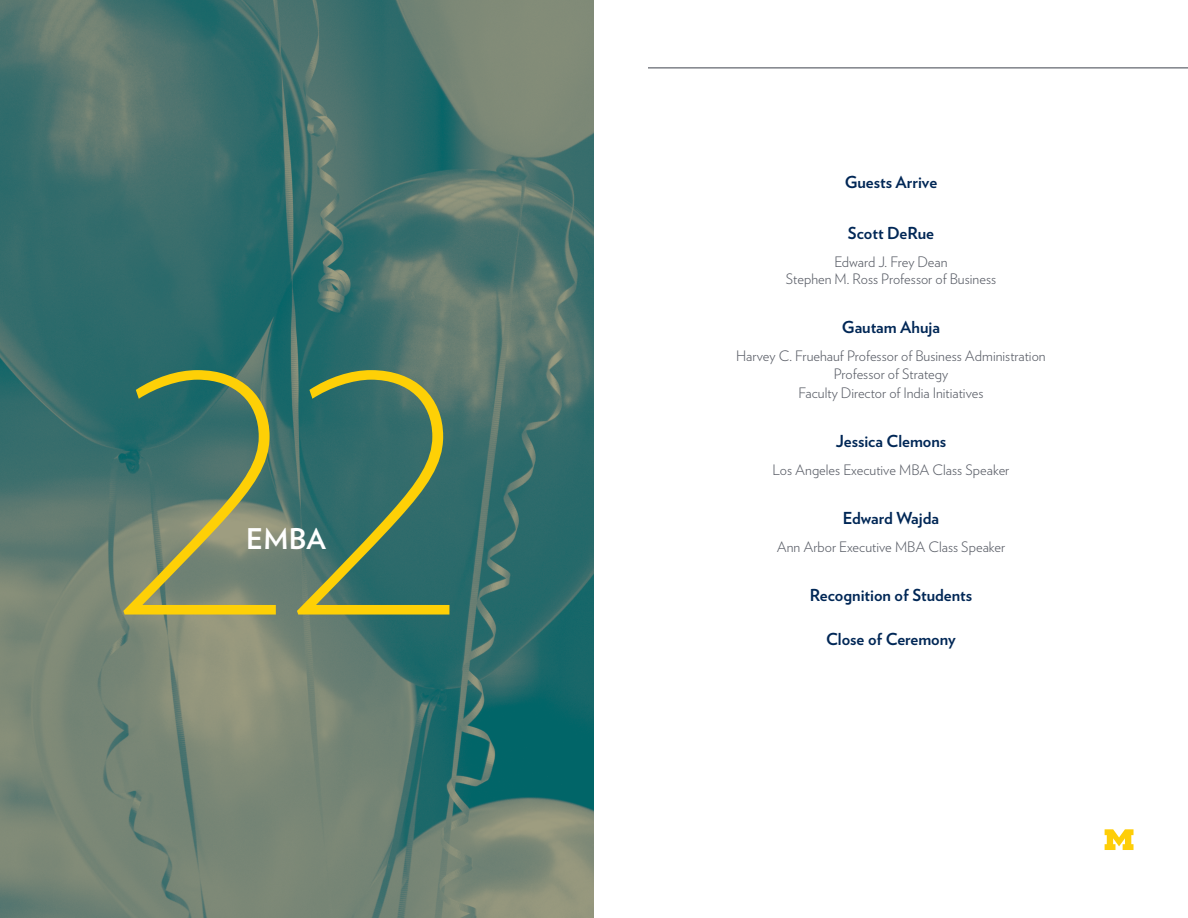
<style>
.page{position:relative;width:1188px;height:918px;background:#fff}
.page>*{position:absolute;margin:0;border:0;box-sizing:border-box;transform-origin:0 0}
.t1{font:200 329.4px "Verlag";color:#fed006}
.t2{font:700 28.5px "Verlag";color:#fff}
.t3{font:700 16.5px "Verlag";color:#002756}
.t4{font:300 14.4px/17.4px "Verlag";color:#5a5e67;text-align:center}
</style>
<div class="page">
<img style="left:0;top:0;width:594px;height:918px">
<hr style="left:648px;top:67px;width:540px;height:1px;background:#535860">
<svg style="left:1105px;top:829px;width:29px;height:21px"></svg>
<h1 class="t1" style="left:118px;top:259px;width:357px">22</h1>
<h2 class="t2" style="left:246px;top:516px;width:82px">EMBA</h2>
<p class="t3" style="left:845px;top:169px;width:94px">Guests Arrive</p>
<p class="t3" style="left:848px;top:220px;width:88px">Scott DeRue</p>
<p class="t4" style="left:786px;top:252px;width:212px">Edward J. Frey Dean<br>Stephen M. Ross Professor of Business</p>
<p class="t3" style="left:842px;top:314px;width:100px">Gautam Ahuja</p>
<p class="t4" style="left:736px;top:347px;width:311px">Harvey C. Fruehauf Professor of Business Administration<br>Professor of Strategy</p>
<p class="t4" style="left:798px;top:383px;width:187px">Faculty Director of India Initiatives</p>
<p class="t3" style="left:836px;top:428px;width:112px">Jessica Clemons</p>
<p class="t4" style="left:773px;top:460px;width:238px">Los Angeles Executive MBA Class Speaker</p>
<p class="t3" style="left:843px;top:505px;width:98px">Edward Wajda</p>
<p class="t4" style="left:777px;top:537px;width:230px">Ann Arbor Executive MBA Class Speaker</p>
<p class="t3" style="left:810px;top:582px;width:164px">Recognition of Students</p>
<p class="t3" style="left:826px;top:626px;width:131px">Close of Ceremony</p>
</div>
